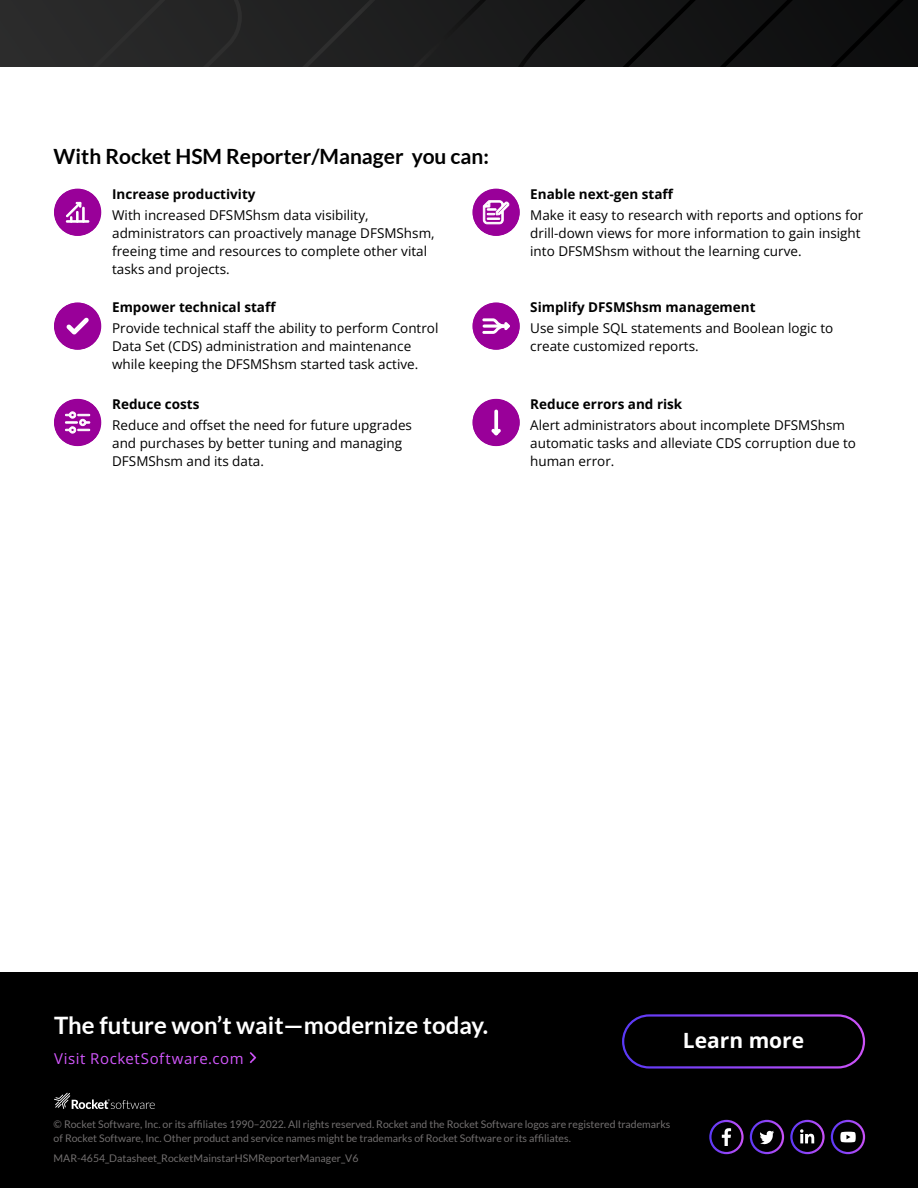
<style>
.page{position:relative;width:918px;height:1188px;background:#fff}
.page>*{position:absolute;margin:0;border:0;box-sizing:border-box;transform-origin:0 0}
.t1{font:700 24px "Lato";color:#fff}
.H7{font:700 21px "Lato";color:#000}
.t2{font:700 21px "Open Sans";color:#fff}
.t3{font:15px "Open Sans";letter-spacing:.035em;color:#d257fc}
.body_copy_text{font:13.5px/18px "Open Sans";color:#000}
.benefits_title_bold{font:700 13.5px "Open Sans";color:#000}
.copywrite{font:10.5px/13.5px "Lato";color:#726f6f}
</style>
<div class="page">
<div style="left:0;top:972px;width:918px;height:216px;background:#000"></div>
<svg style="left:710px;top:1121px;width:32px;height:32px"></svg>
<svg style="left:722px;top:1128px;width:9px;height:18px"></svg>
<div style="left:709px;top:1120px;width:35px;height:34px;border:2px solid #fff;border-radius:50%"></div>
<svg style="left:791px;top:1121px;width:32px;height:32px"></svg>
<svg style="left:800px;top:1129px;width:15px;height:14px"></svg>
<div style="left:790px;top:1120px;width:35px;height:34px;border:2px solid #fff;border-radius:50%"></div>
<svg style="left:760px;top:1131px;width:14px;height:13px"></svg>
<div style="left:750px;top:1120px;width:34px;height:34px;border:2px solid #fff;border-radius:50%"></div>
<svg style="left:832px;top:1121px;width:32px;height:32px"></svg>
<svg style="left:840px;top:1132px;width:16px;height:10px"></svg>
<div style="left:831px;top:1120px;width:34px;height:34px;border:2px solid #fff;border-radius:50%"></div>
<svg style="left:54px;top:1093px;width:101px;height:16px"></svg>
<svg style="left:0;top:0;width:918px;height:67px;background:#1b1b1c"></svg>
<div style="left:54px;top:189px;width:47px;height:47px;background:#909;border-radius:50%"></div>
<svg style="left:65px;top:201px;width:20px;height:21px"></svg>
<div style="left:66px;top:220px;width:23px;height:3px;border:1px solid #fff"></div>
<div style="left:54px;top:303px;width:47px;height:47px;background:#909;border-radius:50%"></div>
<svg style="left:66px;top:317px;width:23px;height:18px"></svg>
<div style="left:54px;top:399px;width:47px;height:47px;background:#909;border-radius:50%"></div>
<svg style="left:65px;top:411px;width:26px;height:23px"></svg>
<div style="left:473px;top:189px;width:47px;height:47px;background:#909;border-radius:50%"></div>
<svg style="left:483px;top:200px;width:27px;height:24px"></svg>
<div style="left:473px;top:303px;width:47px;height:47px;background:#909;border-radius:50%"></div>
<svg style="left:482px;top:318px;width:28px;height:16px"></svg>
<div style="left:473px;top:399px;width:47px;height:47px;background:#909;border-radius:50%"></div>
<svg style="left:491px;top:409px;width:10px;height:27px"></svg>
<div style="left:622px;top:1014px;width:243px;height:55px;border:2px solid #fff;border-radius:26px"></div>
<img style="left:249px;top:1052px;width:8px;height:12px">
<p class="H7" style="left:54px;top:144px;width:437px">With Rocket HSM Reporter/Manager you can:</p>
<p class="benefits_title_bold" style="left:112px;top:184px;width:145px">Increase productivity</p>
<p class="body_copy_text" style="left:112px;top:205px;width:324px">With increased DFSMShsm data visibility, administrators can proactively manage DFSMShsm, freeing time and resources to complete other vital tasks and projects.</p>
<p class="benefits_title_bold" style="left:112px;top:298px;width:166px">Empower technical staff</p>
<p class="body_copy_text" style="left:112px;top:319px;width:328px">Provide technical staff the ability to perform Control<br>Data Set (CDS) administration and maintenance while keeping the DFSMShsm started task active.</p>
<p class="benefits_title_bold" style="left:112px;top:395px;width:89px">Reduce costs</p>
<p class="body_copy_text" style="left:112px;top:416px;width:301px">Reduce and offset the need for future upgrades and purchases by better tuning and managing<br>DFSMShsm and its data.</p>
<p class="benefits_title_bold" style="left:530px;top:184px;width:145px">Enable next-gen staff</p>
<p class="body_copy_text" style="left:530px;top:205px;width:335px">Make it easy to research with reports and options for drill-down views for more information to gain insight into DFSMShsm without the learning curve.</p>
<p class="benefits_title_bold" style="left:530px;top:298px;width:227px">Simplify DFSMShsm management</p>
<p class="body_copy_text" style="left:530px;top:319px;width:305px">Use simple SQL statements and Boolean logic to create customized reports.</p>
<p class="benefits_title_bold" style="left:530px;top:395px;width:154px">Reduce errors and risk</p>
<p class="body_copy_text" style="left:530px;top:416px;width:327px">Alert administrators about incomplete DFSMShsm automatic tasks and alleviate CDS corruption due to human error.</p>
<p class="t1" style="left:54px;top:1012px;width:436px">The future won’t wait—modernize today.</p>
<p class="t3" style="left:54px;top:1049px;width:191px">Visit RocketSoftware.com</p>
<p class="t2" style="left:683px;top:1026px;width:123px">Learn more</p>
<p class="copywrite" style="left:54px;top:1118px;width:618px">© Rocket Software, Inc. or its affiliates 1990–2022. All rights reserved. Rocket and the Rocket Software logos are registered trademarks of Rocket Software, Inc. Other product and service names might be trademarks of Rocket Software or its affiliates.</p>
<p class="copywrite" style="left:54px;top:1151px;width:306px">MAR-4654_Datasheet_RocketMainstarHSMReporterManager_V6</p>
</div>
